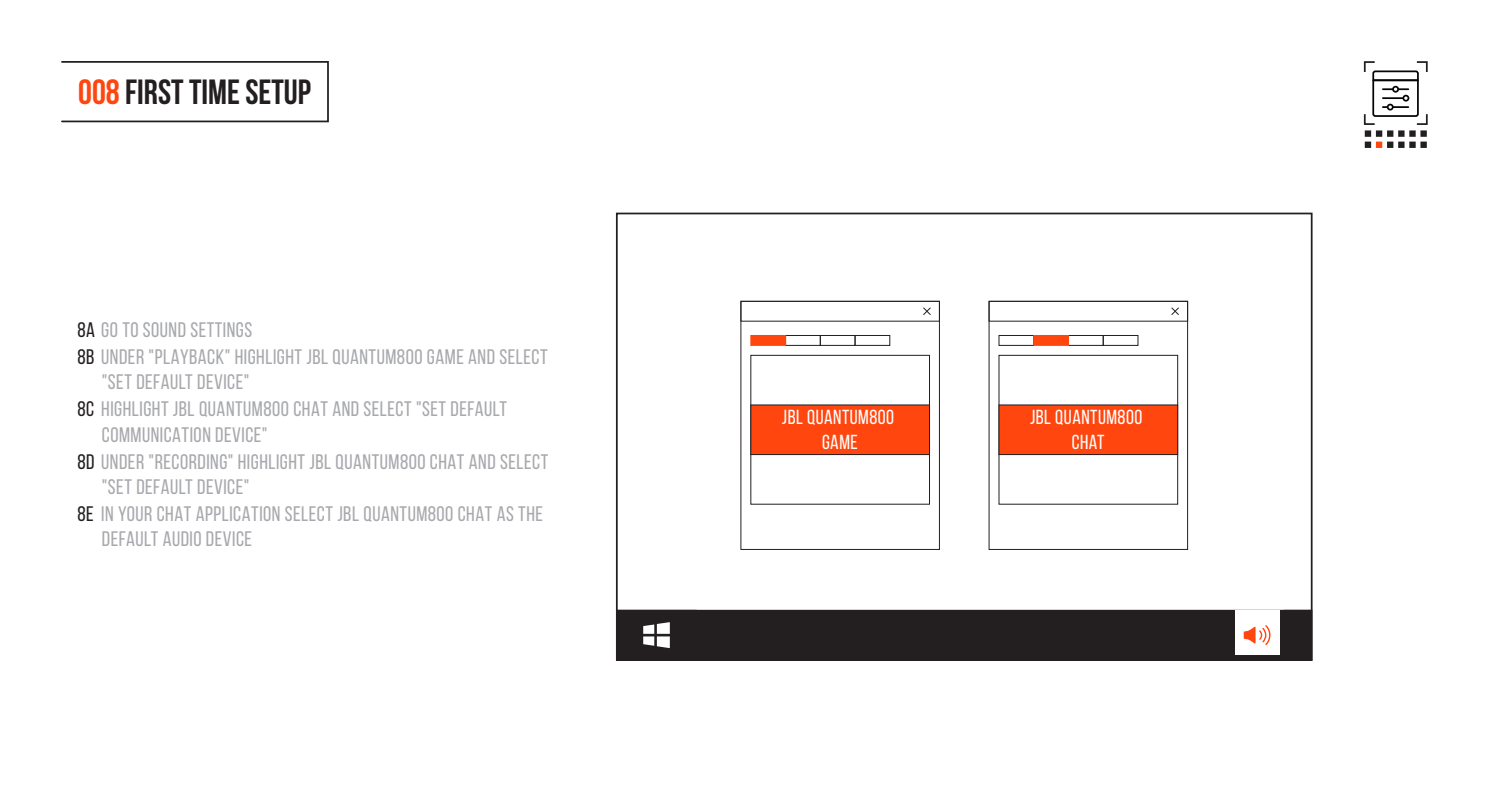
<style>
.page{position:relative;width:1489px;height:794px;background:#fff}
.page>*{position:absolute;margin:0;border:0;box-sizing:border-box;transform-origin:0 0}
.t1{font:700 35px "Bebas Neue";color:#231f20}
.t2{font:21px "Bebas Neue";letter-spacing:.025em;color:#a8a9ad}
.t3{font:20.3px/24.5px "Bebas Neue";letter-spacing:.025em;color:#fff;text-align:center}
.s1{color:#ff460f}
.s2{color:#231f20}
</style>
<div class="page">
<div style="left:616px;top:610px;width:695px;height:50px;background:#231f20"></div>
<div style="left:61px;top:61px;width:268px;height:61px;border:2px solid #231f20"></div>
<div style="left:616px;top:213px;width:696px;height:448px;border:2px solid #231f20"></div>
<svg style="left:643px;top:622px;width:26px;height:26px"></svg>
<div style="left:1234px;top:610px;width:45px;height:44px;background:#fff"></div>
<svg style="left:1243px;top:625px;width:27px;height:20px"></svg>
<div style="left:740px;top:301px;width:199px;height:249px;border:1px solid #231f20"></div>
<div style="left:750px;top:355px;width:179px;height:149px;border:1px solid #231f20"></div>
<div style="left:750px;top:405px;width:179px;height:49px;background:#ff460f"></div>
<div style="left:750px;top:404px;width:179px;height:51px;border:1px solid #231f20"></div>
<div style="left:740px;top:301px;width:199px;height:20px;border:1px solid #231f20"></div>
<div style="left:785px;top:335px;width:35px;height:11px;border:1px solid #231f20"></div>
<div style="left:819px;top:335px;width:36px;height:11px;border:1px solid #231f20"></div>
<div style="left:854px;top:335px;width:36px;height:11px;border:1px solid #231f20"></div>
<svg style="left:923px;top:307px;width:8px;height:8px"></svg>
<div style="left:750px;top:335px;width:35px;height:10px;background:#ff460f"></div>
<div style="left:750px;top:335px;width:36px;height:11px;border:1px solid #ff460f"></div>
<div style="left:988px;top:301px;width:199px;height:249px;border:1px solid #231f20"></div>
<div style="left:998px;top:355px;width:179px;height:149px;border:1px solid #231f20"></div>
<div style="left:998px;top:405px;width:179px;height:49px;background:#ff460f"></div>
<div style="left:998px;top:404px;width:179px;height:51px;border:1px solid #231f20"></div>
<div style="left:988px;top:301px;width:199px;height:20px;border:1px solid #231f20"></div>
<div style="left:1067px;top:335px;width:36px;height:11px;border:1px solid #231f20"></div>
<div style="left:1102px;top:335px;width:36px;height:11px;border:1px solid #231f20"></div>
<svg style="left:1171px;top:307px;width:8px;height:8px"></svg>
<div style="left:998px;top:335px;width:36px;height:11px;border:1px solid #231f20"></div>
<div style="left:1033px;top:335px;width:35px;height:10px;background:#ff460f"></div>
<div style="left:1033px;top:335px;width:35px;height:11px;border:1px solid #ff460f"></div>
<svg style="left:1363px;top:61px;width:65px;height:87px"></svg>
<p class="t1" style="left:78px;top:73px;width:234px"><span class="s1">008</span> FIRST TIME SETUP</p>
<p class="t2" style="left:77px;top:318px;width:176px"><span class="s2">8A</span> GO TO SOUND SETTINGS</p>
<p class="t2" style="left:77px;top:345px;width:472px"><span class="s2">8B</span> UNDER "PLAYBACK" HIGHLIGHT JBL QUANTUM800 GAME AND SELECT</p>
<p class="t2" style="left:102px;top:371px;width:149px">"SET DEFAULT DEVICE"</p>
<p class="t2" style="left:77px;top:398px;width:431px"><span class="s2">8C</span> HIGHLIGHT JBL QUANTUM800 CHAT AND SELECT "SET DEFAULT</p>
<p class="t2" style="left:102px;top:423px;width:167px">COMMUNICATION DEVICE"</p>
<p class="t2" style="left:77px;top:450px;width:472px"><span class="s2">8D</span> UNDER "RECORDING" HIGHLIGHT JBL QUANTUM800 CHAT AND SELECT</p>
<p class="t2" style="left:102px;top:475px;width:149px">"SET DEFAULT DEVICE"</p>
<p class="t2" style="left:77px;top:502px;width:467px"><span class="s2">8E</span> IN YOUR CHAT APPLICATION SELECT JBL QUANTUM800 CHAT AS THE</p>
<p class="t2" style="left:102px;top:527px;width:152px">DEFAULT AUDIO DEVICE</p>
<p class="t3" style="left:782px;top:405px;width:114px">JBL QUANTUM800<br>GAME</p>
<p class="t3" style="left:1030px;top:405px;width:114px">JBL QUANTUM800<br>CHAT</p>
</div>
